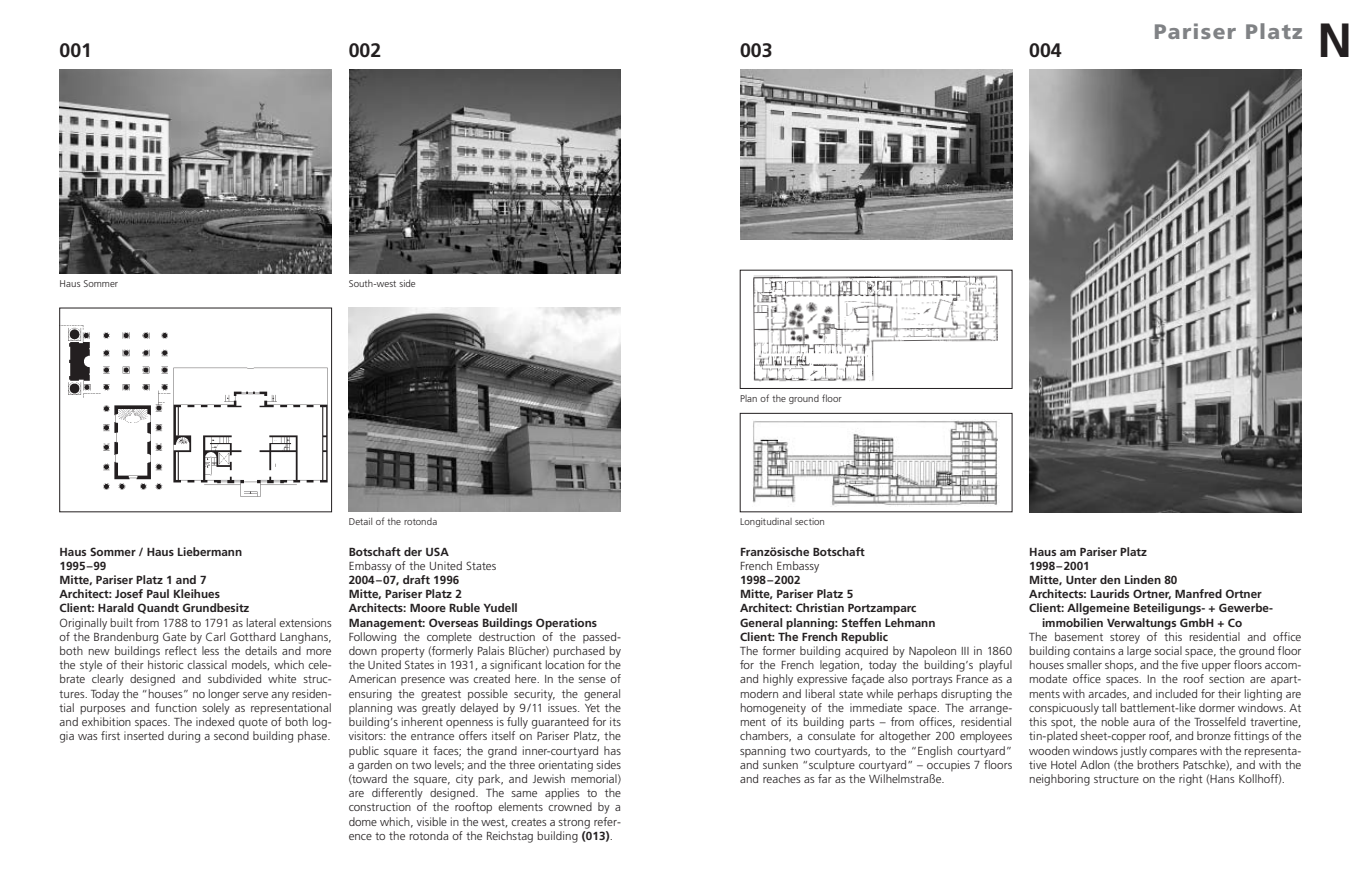
<style>
.page{position:relative;width:1361px;height:893px;background:#fff}
.page>*{position:absolute;margin:0;border:0;box-sizing:border-box;transform-origin:0 0}
.t1{font:700 48px "Frutiger";color:#231f20}
.t2{font:900 21px "Frutiger";letter-spacing:.06em;color:#808285}
.t3{font:700 19.5px "Frutiger";color:#231f20}
.t4{font:300 11.7px/14.2px "Frutiger";letter-spacing:.01em;color:#231f20;text-align:justify}
.t5{font:700 11.7px/14.2px "Frutiger";color:#231f20}
.t6{font:300 9.75px "Frutiger";letter-spacing:.01em;color:#231f20}
.s1{font-weight:700}
</style>
<div class="page">
<img style="left:740px;top:70px;width:272px;height:170px">
<img style="left:752px;top:420px;width:247px;height:87px">
<div style="left:740px;top:413px;width:272px;height:99px;border:1px solid #231f20"></div>
<img style="left:1029px;top:70px;width:272px;height:442px">
<img style="left:753px;top:275px;width:246px;height:107px">
<div style="left:740px;top:270px;width:272px;height:119px;border:1px solid #231f20"></div>
<img style="left:349px;top:308px;width:272px;height:204px">
<img style="left:60px;top:70px;width:272px;height:204px">
<img style="left:62px;top:325px;width:265px;height:172px">
<img style="left:349px;top:69px;width:272px;height:204px">
<h3 class="t3" style="left:60px;top:43px;width:34px">001</h3>
<h3 class="t3" style="left:349px;top:43px;width:34px">002</h3>
<h3 class="t3" style="left:740px;top:43px;width:34px">003</h3>
<h3 class="t3" style="left:1029px;top:43px;width:34px">004</h3>
<h2 class="t2" style="left:1153px;top:23px;width:150px">Pariser Platz</h2>
<h1 class="t1" style="left:1317px;top:21px;width:36px">N</h1>
<p class="t6" style="left:60px;top:280px;width:60px">Haus Sommer</p>
<p class="t6" style="left:349px;top:279px;width:69px">South-west side</p>
<p class="t5" style="left:60px;top:545px;width:191px">Haus Sommer / Haus Liebermann<br>1995–99<br>Mitte, Pariser Platz 1 and 7<br>Architect: Josef Paul Kleihues<br>Client: Harald Quandt Grundbesitz</p>
<p class="t4" style="left:60px;top:616px;width:274px">Originally built from 1788 to 1791 as lateral extensions of the Brandenburg Gate by Carl Gotthard Langhans, both new buildings reflect less the details and more the style of their historic classical models, which cele&shy;brate clearly designed and subdivided white struc&shy;tures. Today the “houses” no longer serve any residen&shy;tial purposes and function solely as representational and exhibition spaces. The indexed quote of both log&shy;gia was first inserted during a second building phase.</p>
<p class="t6" style="left:349px;top:518px;width:90px">Detail of the rotonda</p>
<p class="t5" style="left:349px;top:545px;width:102px">Botschaft der USA</p>
<p class="t4" style="left:349px;top:559px;width:149px">Embassy of the United States</p>
<p class="t5" style="left:349px;top:574px;width:250px">2004–07, draft 1996<br>Mitte, Pariser Platz 2<br>Architects: Moore Ruble Yudell<br>Management: Overseas Buildings Operations</p>
<p class="t4" style="left:349px;top:631px;width:274px">Following the complete destruction of the passed&shy;down property (formerly Palais Blücher) purchased by the United States in 1931, a significant location for the American presence was created here. In the sense of ensuring the greatest possible security, the general planning was greatly delayed by 9/11 issues. Yet the building’s inherent openness is fully guaranteed for its visitors: the entrance offers itself on Pariser Platz, the public square it faces; the grand inner-courtyard has a garden on two levels; and the three orientating sides (toward the square, city park, and Jewish memorial) are differently designed. The same applies to the construction of the rooftop elements crowned by a dome which, visible in the west, creates a strong refer&shy;ence to the rotonda of the Reichstag building <span class="s1">(013)</span>.</p>
<p class="t6" style="left:740px;top:395px;width:103px">Plan of the ground floor</p>
<p class="t6" style="left:740px;top:518px;width:86px">Longitudinal section</p>
<p class="t5" style="left:740px;top:545px;width:126px">Französische Botschaft</p>
<p class="t4" style="left:740px;top:559px;width:81px">French Embassy</p>
<p class="t5" style="left:740px;top:574px;width:197px">1998–2002<br>Mitte, Pariser Platz 5<br>Architect: Christian Portzamparc<br>General planning: Steffen Lehmann<br>Client: The French Republic</p>
<p class="t4" style="left:740px;top:645px;width:274px">The former building acquired by Napoleon III in 1860 for the French legation, today the building’s playful and highly expressive façade also portrays France as a modern and liberal state while perhaps disrupting the homogeneity of the immediate space. The arrange&shy;ment of its building parts – from offices, residential chambers, a consulate for altogether 200 employees spanning two courtyards, to the “English courtyard” and sunken “sculpture courtyard” – occupies 7 floors and reaches as far as the Wilhelmstraße.</p>
<p class="t5" style="left:1029px;top:545px;width:119px">Haus am Pariser Platz</p>
<p class="t5" style="left:1029px;top:559px;width:62px">1998–2001</p>
<p class="t5" style="left:1029px;top:574px;width:150px">Mitte, Unter den Linden 80</p>
<p class="t5" style="left:1029px;top:588px;width:234px">Architects: Laurids Ortner, Manfred Ortner</p>
<p class="t5" style="left:1029px;top:602px;width:245px">Client: Allgemeine Beteiligungs- + Gewerbe-</p>
<p class="t5" style="left:1042px;top:616px;width:202px">immobilien Verwaltungs GmbH + Co</p>
<p class="t4" style="left:1029px;top:631px;width:274px">The basement storey of this residential and office building contains a large social space, the ground floor houses smaller shops, and the five upper floors accom&shy;modate office spaces. In the roof section are apart&shy;ments with arcades, and included for their lighting are conspicuously tall battlement-like dormer windows. At this spot, the noble aura of the Trosselfeld travertine, tin-plated sheet-copper roof, and bronze fittings of the wooden windows justly compares with the representa&shy;tive Hotel Adlon (the brothers Patschke), and with the neighboring structure on the right (Hans Kollhoff).</p>
</div>
